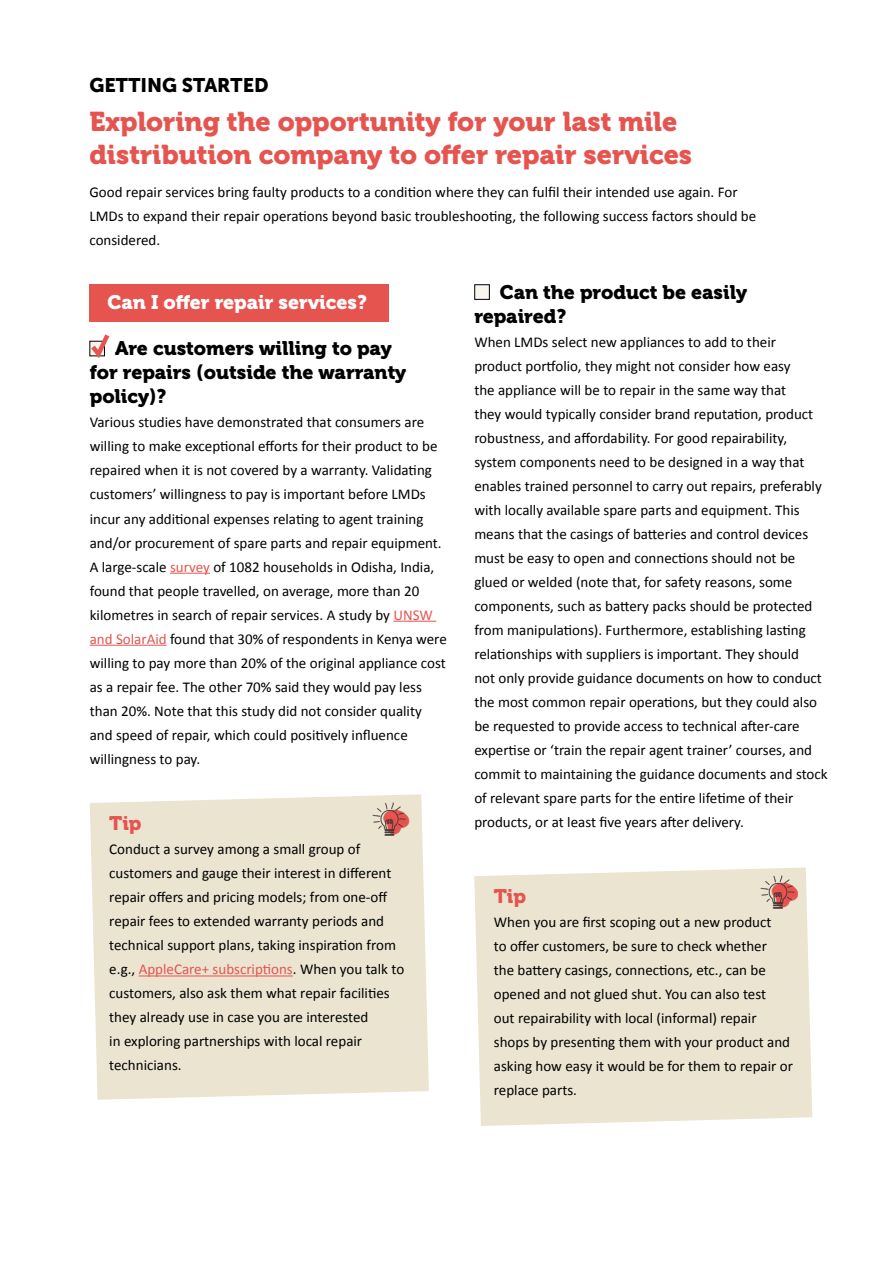
<style>
.page{position:relative;width:893px;height:1263px;background:#fff}
.page>*{position:absolute;margin:0;border:0;box-sizing:border-box;transform-origin:0 0}
.t1{font:27px/33px "Museo 900";color:#e6544f}
.t2{font:19.5px/24px "Museo 900";color:#000}
.t3{font:19.5px "Museo 900";color:#fff}
.t4{font:19.5px "Museo Sans 900";color:#000}
.t5{font:19.5px "Museo 900";letter-spacing:-.005em;color:#e6544f}
.t6{font:15px/24px "Calibri";color:#000}
.s1{color:#e5544f}
</style>
<div class="page">
<div style="left:89px;top:284px;width:300px;height:38px;background:#e6544f"></div>
<hr style="left:170px;top:573px;width:40px;height:1px;background:#e5544f">
<hr style="left:393px;top:621px;width:43px;height:1px;background:#e5544f">
<hr style="left:90px;top:645px;width:77px;height:1px;background:#e5544f">
<div style="left:475px;top:285px;width:14px;height:14px;background:#f7f5ed"></div>
<div style="left:474px;top:284px;width:16px;height:16px;border:1px solid #000"></div>
<svg style="left:89px;top:334px;width:21px;height:24px"></svg>
<div style="left:90px;top:794px;width:339px;height:306px;background:#eae4d1"></div>
<hr style="left:139px;top:975px;width:154px;height:1px;background:#e5544f">
<div style="left:474px;top:867px;width:338px;height:259px;background:#eae4d1"></div>
<img style="left:760px;top:875px;width:38px;height:34px">
<img style="left:372px;top:802px;width:37px;height:34px">
<h2 class="t4" style="left:89px;top:74px;width:181px">GETTING STARTED</h2>
<h1 class="t1" style="left:89px;top:106px;width:604px">Exploring the opportunity for your last mile distribution company to offer repair services</h1>
<p class="t6" style="left:89px;top:180px;width:668px">Good repair services bring faulty products to a condition where they can fulfil their intended use again. For<br>LMDs to expand their repair operations beyond basic troubleshooting, the following success factors should be considered.</p>
<h2 class="t3" style="left:107px;top:291px;width:261px">Can I offer repair services?</h2>
<h2 class="t2" style="left:90px;top:337px;width:318px;text-indent:25px">Are customers willing to pay for repairs (outside the warranty policy)?</h2>
<p class="t6" style="left:90px;top:411px;width:359px">Various studies have demonstrated that consumers are willing to make exceptional efforts for their product to be repaired when it is not covered by a warranty. Validating customers’ willingness to pay is important before LMDs incur any additional expenses relating to agent training and/or procurement of spare parts and repair equipment.<br>A large-scale <span class="s1">survey</span> of 1082 households in Odisha, India, found that people travelled, on average, more than 20 kilometres in search of repair services. A study by <span class="s1">UNSW and SolarAid</span> found that 30% of respondents in Kenya were willing to pay more than 20% of the original appliance cost as a repair fee. The other 70% said they would pay less than 20%. Note that this study did not consider quality and speed of repair, which could positively influence willingness to pay.</p>
<h2 class="t2" style="left:474px;top:280px;width:274px;text-indent:25px">Can the product be easily repaired?</h2>
<p class="t6" style="left:474px;top:330px;width:355px">When LMDs select new appliances to add to their<br>product portfolio, they might not consider how easy<br>the appliance will be to repair in the same way that<br>they would typically consider brand reputation, product robustness, and affordability. For good repairability, system components need to be designed in a way that enables trained personnel to carry out repairs, preferably with locally available spare parts and equipment. This means that the casings of batteries and control devices must be easy to open and connections should not be glued or welded (note that, for safety reasons, some components, such as battery packs should be protected from manipulations). Furthermore, establishing lasting relationships with suppliers is important. They should<br>not only provide guidance documents on how to conduct the most common repair operations, but they could also be requested to provide access to technical after-care expertise or ‘train the repair agent trainer’ courses, and commit to maintaining the guidance documents and stock of relevant spare parts for the entire lifetime of their</p>
<h2 class="t5" style="left:109px;top:812px;width:34px">Tip</h2>
<p class="t6" style="left:474px;top:810px;width:271px">products, or at least five years after delivery.</p>
<p class="t6" style="left:109px;top:837px;width:296px">Conduct a survey among a small group of customers and gauge their interest in different repair offers and pricing models; from one-off repair fees to extended warranty periods and technical support plans, taking inspiration from e.g., <span class="s1">AppleCare+ subscriptions</span>. When you talk to customers, also ask them what repair facilities they already use in case you are interested<br>in exploring partnerships with local repair technicians.</p>
<h2 class="t5" style="left:494px;top:885px;width:34px">Tip</h2>
<p class="t6" style="left:494px;top:910px;width:301px">When you are first scoping out a new product<br>to offer customers, be sure to check whether<br>the battery casings, connections, etc., can be opened and not glued shut. You can also test<br>out repairability with local (informal) repair shops by presenting them with your product and asking how easy it would be for them to repair or replace parts.</p>
</div>
